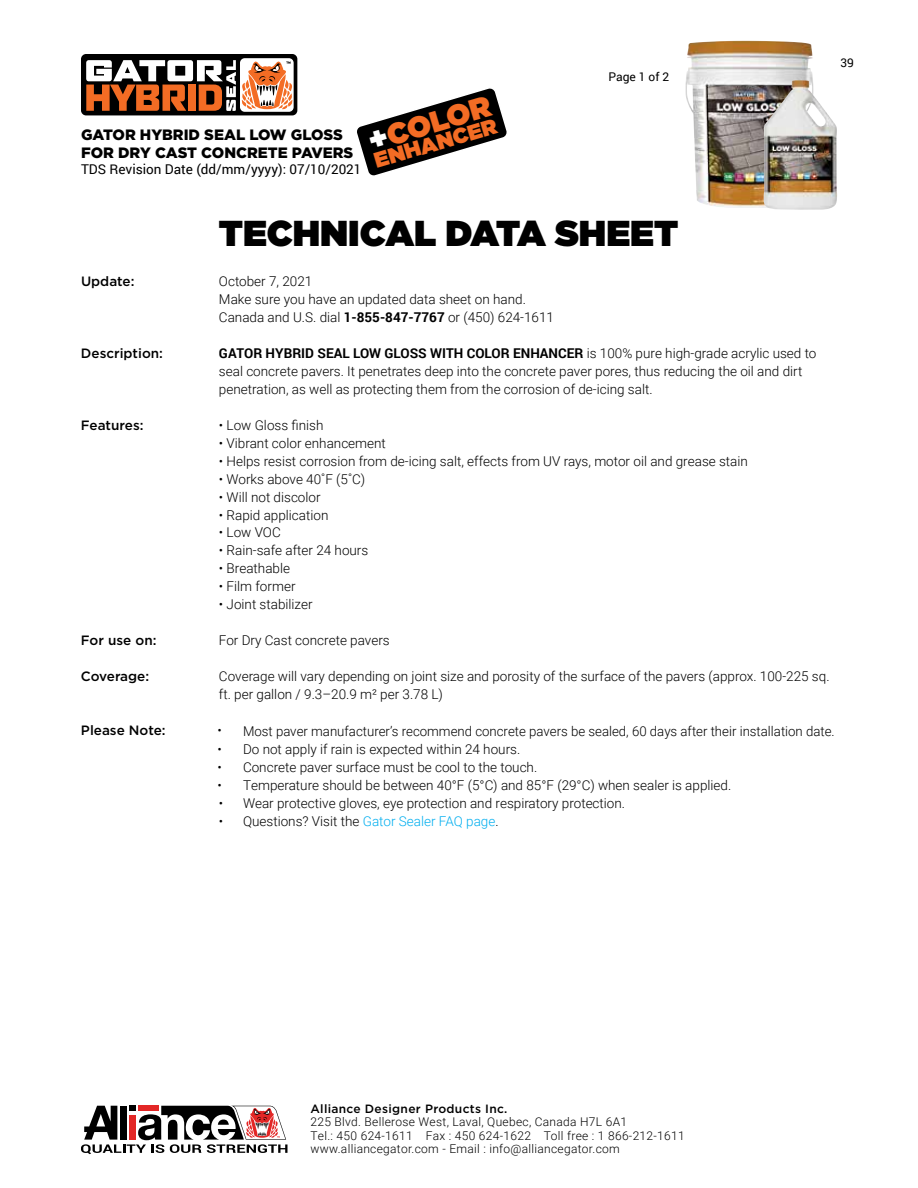
<style>
.page{position:relative;width:918px;height:1188px;background:#fff}
.page>*{position:absolute;margin:0;border:0;box-sizing:border-box;transform-origin:0 0}
.t1{font:900 36px "Gotham";color:#000}
.t2{font:900 29.55px "Gotham";color:#f36c24}
.t3{font:900 21.45px "Gotham";color:#f36c24}
.t4{font:900 15px/18px "Gotham";color:#000}
.t5{font:300 13.5px/18px "Roboto";color:#000}
.t6{font:500 13.5px "Gotham";color:#000}
.t7{font:13.5px "Roboto";color:#000}
.t8{font:300 12px/13.2px "Roboto";letter-spacing:.025em;color:#000}
.t9{font:500 12px "Gotham";letter-spacing:.025em;color:#000}
.t10{font:12px "Roboto";color:#000}
.s1{color:#fff}
.s2{font-weight:700}
.s3{color:#00aeef}
</style>
<div class="page">
<img style="left:685px;top:41px;width:128px;height:167px">
<img style="left:764px;top:80px;width:73px;height:130px">
<div style="left:81px;top:54px;width:216px;height:61px;background:#000;border-radius:5px"></div>
<svg style="left:86px;top:58px;width:208px;height:53px"></svg>
<svg style="left:81px;top:1105px;width:206px;height:49px"></svg>
<svg style="left:357px;top:88px;width:150px;height:88px"></svg>
<p class="t4" style="left:81px;top:126px;width:274px">GATOR HYBRID SEAL LOW GLOSS<br>FOR DRY CAST CONCRETE PAVERS</p>
<p class="t7" style="left:81px;top:160px;width:282px">TDS Revision Date (dd/mm/yyyy): 07/10/2021</p>
<h2 class="t2" style="left:363px;top:120px;width:127px;rotate:-16deg"><span class="s1">+</span>COLOR</h2>
<h3 class="t3" style="left:370px;top:147px;width:128px;rotate:-17deg">ENHANCER</h3>
<p class="t10" style="left:609px;top:69px;width:62px">Page 1 of 2</p>
<h1 class="t1" style="left:219px;top:207px;width:461px">TECHNICAL DATA SHEET</h1>
<p class="t10" style="left:840px;top:54px;width:15px">39</p>
<p class="t6" style="left:81px;top:272px;width:55px">Update:</p>
<p class="t5" style="left:219px;top:271px;width:337px">October 7, 2021<br>Make sure you have an updated data sheet on hand.<br>Canada and U.S. dial <span class="s2">1-855-847-7767</span> or (450) 624-1611</p>
<p class="t6" style="left:81px;top:344px;width:84px">Description:</p>
<p class="t5" style="left:219px;top:343px;width:599px"><span class="s2">GATOR HYBRID SEAL LOW GLOSS WITH COLOR ENHANCER</span> is 100% pure high-grade acrylic used to seal concrete pavers. It penetrates deep into the concrete paver pores, thus reducing the oil and dirt penetration, as well as protecting them from the corrosion of de-icing salt.</p>
<p class="t6" style="left:81px;top:416px;width:64px">Features:</p>
<p class="t5" style="left:219px;top:415px;width:106px">• Low Gloss finish</p>
<p class="t5" style="left:219px;top:433px;width:168px">• Vibrant color enhancement</p>
<p class="t5" style="left:219px;top:451px;width:530px">• Helps resist corrosion from de-icing salt, effects from UV rays, motor oil and grease stain</p>
<p class="t5" style="left:219px;top:469px;width:148px">• Works above 40˚F (5˚C)</p>
<p class="t5" style="left:219px;top:487px;width:103px">• Will not discolor</p>
<p class="t5" style="left:219px;top:505px;width:111px">• Rapid application</p>
<p class="t5" style="left:219px;top:523px;width:63px">• Low VOC</p>
<p class="t5" style="left:219px;top:541px;width:151px">• Rain-safe after 24 hours</p>
<p class="t5" style="left:219px;top:559px;width:73px">• Breathable</p>
<p class="t5" style="left:219px;top:577px;width:78px">• Film former</p>
<p class="t5" style="left:219px;top:595px;width:95px">• Joint stabilizer</p>
<p class="t6" style="left:81px;top:632px;width:77px">For use on:</p>
<p class="t5" style="left:219px;top:631px;width:172px">For Dry Cast concrete pavers</p>
<p class="t6" style="left:81px;top:668px;width:70px">Coverage:</p>
<p class="t5" style="left:219px;top:667px;width:612px">Coverage will vary depending on joint size and porosity of the surface of the pavers (approx. 100-225 sq. ft. per gallon / 9.3–20.9 m² per 3.78 L)</p>
<p class="t6" style="left:81px;top:722px;width:86px">Please Note:</p>
<p class="t5" style="left:217px;top:721px;width:619px">• Most paver manufacturer’s recommend concrete pavers be sealed, 60 days after their installation date.</p>
<p class="t5" style="left:217px;top:739px;width:304px">• Do not apply if rain is expected within 24 hours.</p>
<p class="t5" style="left:217px;top:757px;width:321px">• Concrete paver surface must be cool to the touch.</p>
<p class="t5" style="left:217px;top:775px;width:515px">• Temperature should be between 40°F (5°C) and 85°F (29°C) when sealer is applied.</p>
<p class="t5" style="left:219px;top:793px;width:408px">• Wear protective gloves, eye protection and respiratory protection.</p>
<p class="t5" style="left:219px;top:811px;width:281px">• Questions? Visit the <span class="s3">Gator Sealer FAQ page</span>.</p>
<p class="t9" style="left:310px;top:1101px;width:199px">Alliance Designer Products Inc.</p>
<p class="t8" style="left:310px;top:1115px;width:376px">225 Blvd. Bellerose West, Laval, Quebec, Canada H7L 6A1<br>Tel.: 450 624-1611 Fax : 450 624-1622 Toll free : 1 866-212-1611 www.alliancegator.com - Email : info@alliancegator.com</p>
</div>
